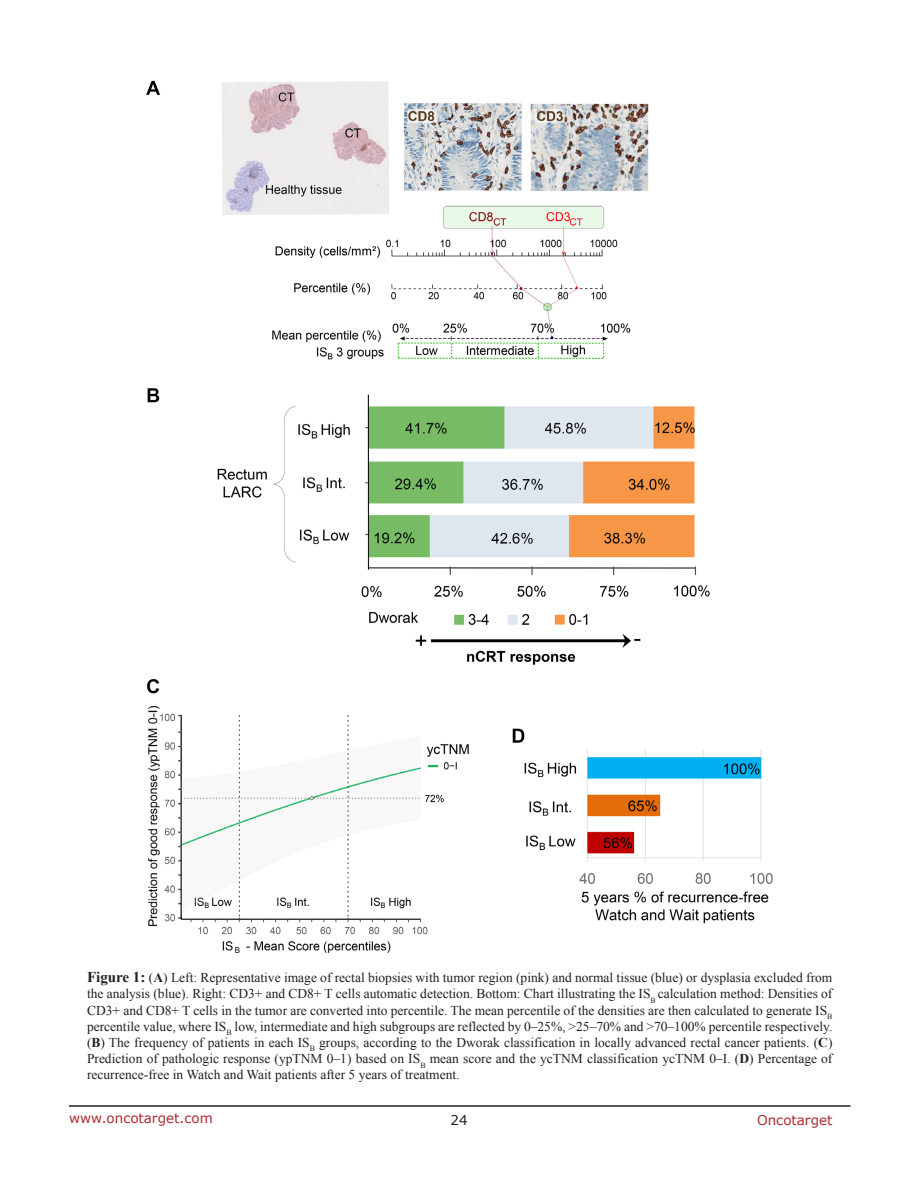
<style>
.page{position:relative;width:918px;height:1188px;background:#fff}
.page>*{position:absolute;margin:0;border:0;box-sizing:border-box;transform-origin:0 0}
.t1{font:13.5px/16.2px "Times New Roman";color:#231f20;text-align:justify}
.t2{font:13.5px "Verdana";color:#ac2b31}
.t3{font:13.5px "Verdana";color:#231f20}
.s1{font-weight:700;font-size:15px}
.s2{font-weight:700}
</style>
<div class="page">
<hr style="left:69px;top:1105px;width:781px;height:2px;background:#231f20">
<img style="left:146px;top:80px;width:627px;height:873px">
<p class="t1" style="left:87px;top:969px;width:747px"><span class="s1">Figure 1:</span> (<span class="s2">A</span>) Left: Representative image of rectal biopsies with tumor region (pink) and normal tissue (blue) or dysplasia excluded from the analysis (blue). Right: CD3+ and CD8+ T cells automatic detection. Bottom: Chart illustrating the IS<sub>B</sub> calculation method: Densities of CD3+ and CD8+ T cells in the tumor are converted into percentile. The mean percentile of the densities are then calculated to generate IS<sub>B </sub>percentile value, where IS<sub>B</sub> low, intermediate and high subgroups are reflected by 0–25%, &gt;25–70% and &gt;70–100% percentile respectively. (<span class="s2">B</span>) The frequency of patients in each IS<sub>B</sub> groups, according to the Dworak classification in locally advanced rectal cancer patients. (<span class="s2">C</span>)<br>Prediction of pathologic response (ypTNM 0–1) based on IS<sub>B</sub> mean score and the ycTNM classification ycTNM 0–I. (<span class="s2">D</span>) Percentage of recurrence-free in Watch and Wait patients after 5 years of treatment.</p>
<p class="t2" style="left:69px;top:1109px;width:145px">www.oncotarget.com</p>
<p class="t3" style="left:450px;top:1111px;width:19px">24</p>
<p class="t2" style="left:757px;top:1111px;width:77px">Oncotarget</p>
</div>
